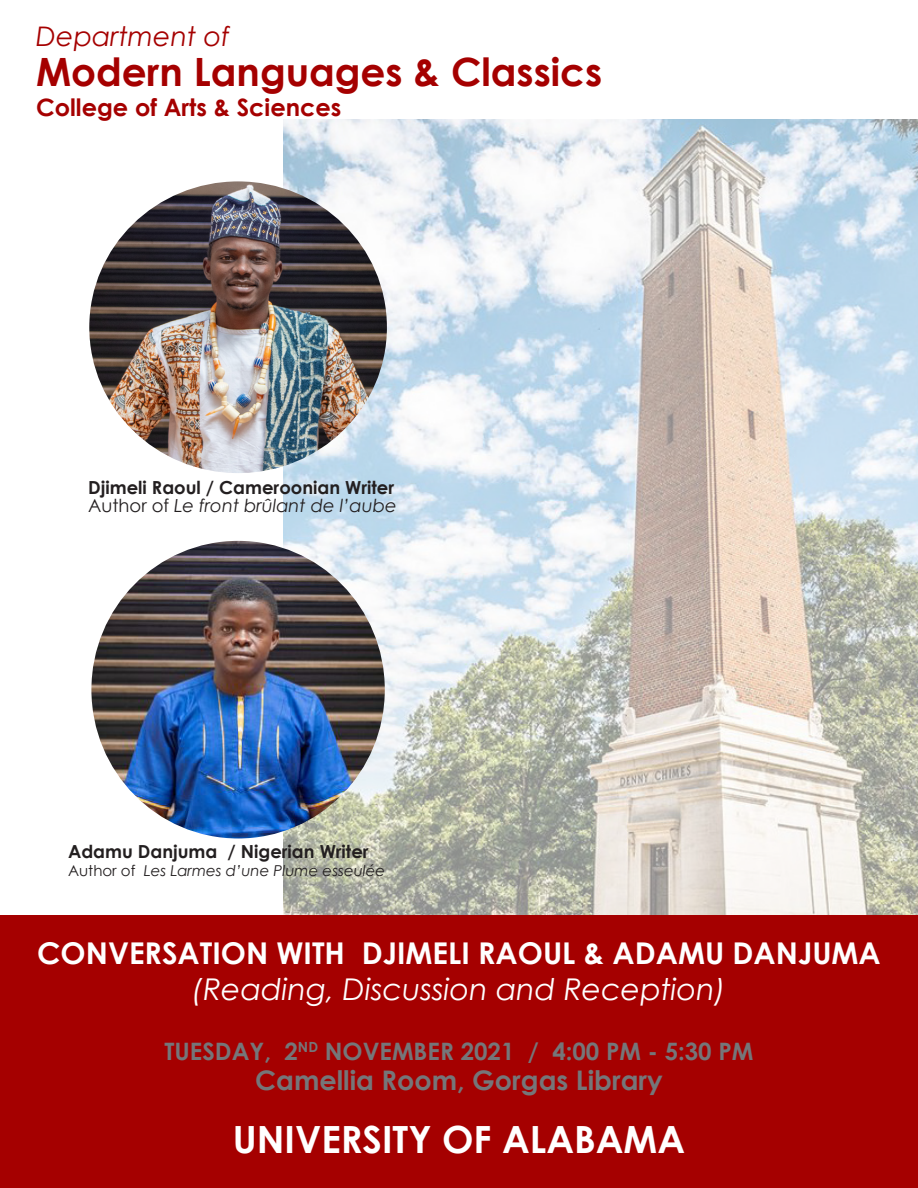
<style>
.page{position:relative;width:918px;height:1188px;background:#fff}
.page>*{position:absolute;margin:0;border:0;box-sizing:border-box;transform-origin:0 0}
.t1{font:700 39px "Century Gothic";color:#a50000}
.t2{font:700 37.5px "Century Gothic";color:#fff}
.t3{font:700 30px "Century Gothic";color:#fff}
.t4{font:italic 30px "Century Gothic";color:#fff}
.t5{font:700 27px "Century Gothic";color:#757679}
.t6{font:italic 27px "Century Gothic";color:#a50000}
.t7{font:700 24px "Century Gothic";color:#757679}
.t8{font:700 24px "Century Gothic";color:#a50000}
.t9{font:700 18px "Century Gothic";color:#231f20}
.t10{font:italic 18px "Century Gothic";color:#231f20}
.t11{font:italic 15px "Century Gothic";color:#231f20}
.s1{font-style:normal}
</style>
<div class="page">
<img style="left:283px;top:119px;width:635px;height:797px">
<div style="left:0;top:916px;width:918px;height:272px;background:#a50000"></div>
<img style="left:91px;top:541px;width:294px;height:297px">
<img style="left:89px;top:181px;width:298px;height:292px">
<p class="t6" style="left:36px;top:17px;width:195px">Department of</p>
<p class="t1" style="left:36px;top:43px;width:568px">Modern Languages &amp; Classics</p>
<p class="t8" style="left:36px;top:89px;width:307px">College of Arts &amp; Sciences</p>
<p class="t9" style="left:88px;top:474px;width:308px">Djimeli Raoul / Cameroonian Writer</p>
<p class="t10" style="left:88px;top:493px;width:310px"><span class="s1">Author of</span> Le front brûlant de l’aube</p>
<p class="t9" style="left:68px;top:838px;width:302px">Adamu Danjuma / N igerian Writer</p>
<p class="t11" style="left:68px;top:860px;width:319px"><span class="s1">Author of</span> Les Larmes d’une Plume esseulée</p>
<p class="t3" style="left:37px;top:930px;width:621px">conversation with Djimeli Raoul &amp; Adam</p>
<p class="t3" style="left:705px;top:930px;width:152px">u Danjuma</p>
<p class="t4" style="left:192px;top:968px;width:536px">(Reading, Discussion and Reception)</p>
<p class="t7" style="left:165px;top:1033px;width:55px">Tuesda</p>
<p class="t7" style="left:250px;top:1033px;width:504px">y, 2<sup>nd</sup> N ovember 2021 / 4:00 pm - 5:30 pm</p>
<p class="t5" style="left:255px;top:1060px;width:409px">Camellia Room, Gorgas Library</p>
<p class="t2" style="left:233px;top:1111px;width:22px">UNIVER</p>
<p class="t2" style="left:363px;top:1111px;width:324px">SITY OF ALABAMA</p>
</div>
